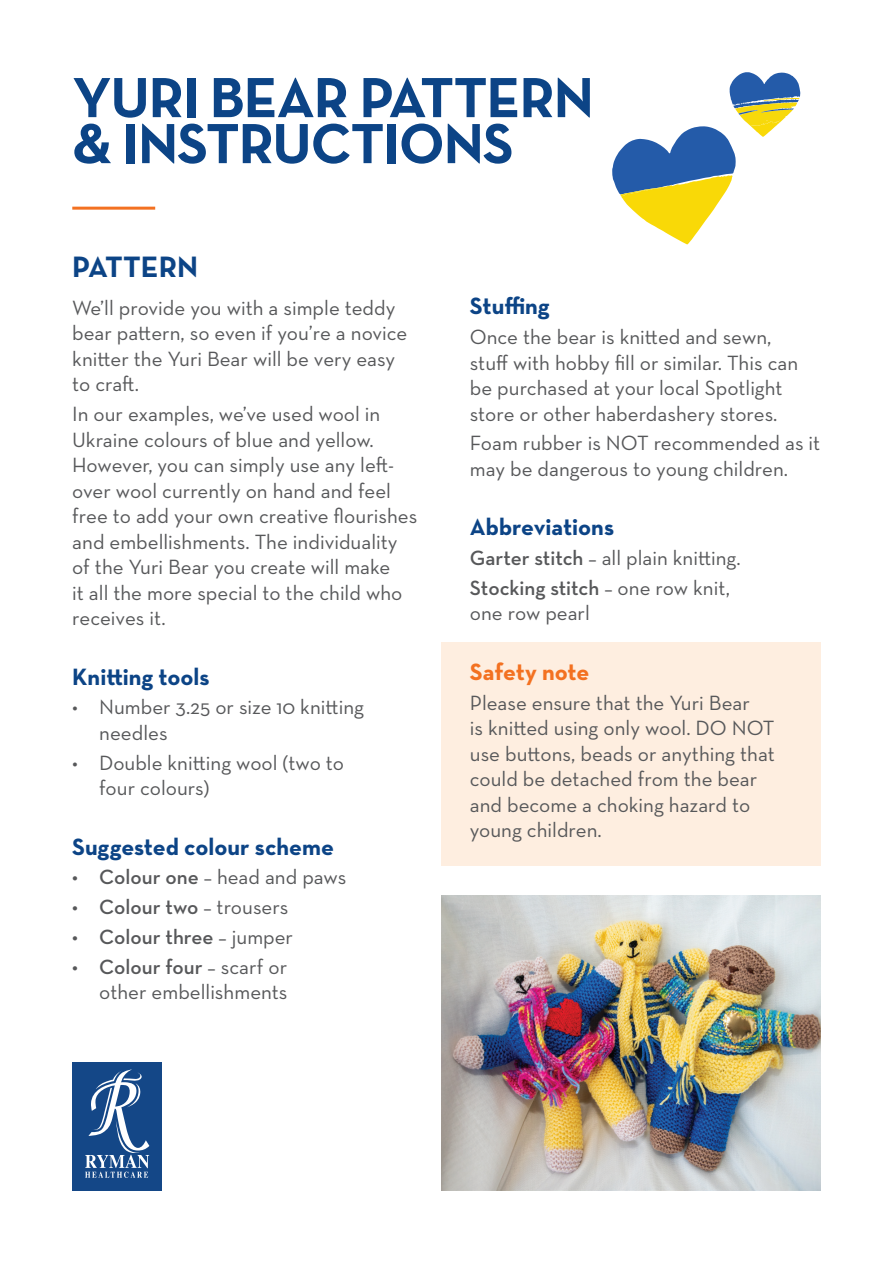
<style>
.page{position:relative;width:893px;height:1263px;background:#fff}
.page>*{position:absolute;margin:0;border:0;box-sizing:border-box;transform-origin:0 0}
.t1{font:700 57.45px/46px "Neutraface Text";letter-spacing:-.02em;color:#0c4486}
.t2{font:700 30px "Neutraface Text";color:#0c4486}
.t3{font:700 24px "Neutraface Text";color:#0c4486}
.t4{font:700 24px "Neutraface Text";letter-spacing:-.005em;color:#f37121}
.t5{font:21px/25.5px "Neutraface Text";color:#57585a}
.t6{font:600 21px "Neutraface Text";color:#57585a}
.s1{font-weight:600}
.s2{font-weight:400}
</style>
<div class="page">
<img style="left:441px;top:895px;width:380px;height:296px">
<div style="left:441px;top:643px;width:380px;height:223px;background:#feeee0"></div>
<div style="left:72px;top:1062px;width:90px;height:129px;background:#144787"></div>
<svg style="left:85px;top:1069px;width:64px;height:109px"></svg>
<svg style="left:612px;top:72px;width:188px;height:173px"></svg>
<hr style="left:72px;top:207px;width:83px;height:3px;background:#f37121">
<h1 class="t1" style="left:72px;top:74px;width:523px">YURI BEAR PATTERN &amp; INSTRUCTIONS</h1>
<h2 class="t2" style="left:72px;top:247px;width:127px">PATTERN</h2>
<p class="t5" style="left:72px;top:295px;width:337px">We’ll provide you with a simple teddy bear pattern, so even if you’re a novice knitter the Yuri Bear will be very easy to craft.</p>
<p class="t5" style="left:72px;top:401px;width:347px">In our examples, we’ve used wool in Ukraine colours of blue and yellow.<br>However, you can simply use any left&shy;over wool currently on hand and feel free to add your own creative flourishes and embellishments. The individuality of the Yuri Bear you create will make<br>it all the more special to the child who receives it.</p>
<p class="t3" style="left:72px;top:661px;width:139px">Knitting tools</p>
<p class="t5" style="left:99px;top:694px;width:266px;text-indent:-27px">• Number 3.25 or size 10 knitting needles</p>
<p class="t5" style="left:99px;top:749px;width:246px;text-indent:-27px">• Double knitting wool (two to four colours)</p>
<p class="t3" style="left:72px;top:831px;width:263px">Suggested colour scheme</p>
<p class="t5" style="left:72px;top:864px;width:276px"><span class="s1">• Colour one</span> – head and paws</p>
<p class="t6" style="left:72px;top:894px;width:218px">• Colour two <span class="s2">– trousers</span></p>
<p class="t6" style="left:72px;top:924px;width:222px">• Colour three <span class="s2">– jumper</span></p>
<p class="t5" style="left:72px;top:953px;width:217px;text-align:right"><span class="s1">• Colour four</span> – scarf or other embellishments</p>
<p class="t3" style="left:470px;top:291px;width:81px">Stuffing</p>
<p class="t5" style="left:470px;top:324px;width:330px">Once the bear is knitted and sewn, stuff with hobby fill or similar. This can be purchased at your local Spotlight store or other haberdashery stores.</p>
<p class="t5" style="left:470px;top:430px;width:352px">Foam rubber is NOT recommended as it may be dangerous to young children.</p>
<p class="t3" style="left:470px;top:512px;width:146px">Abbreviations</p>
<p class="t5" style="left:470px;top:543px;width:272px;line-height:29.7px"><span class="s1">Garter stitch</span> – all plain knitting.<br><span class="s1">Stocking stitch</span> – one row knit,</p>
<p class="t5" style="left:470px;top:600px;width:121px">one row pearl</p>
<p class="t4" style="left:470px;top:656px;width:121px">Safety note</p>
<p class="t5" style="left:470px;top:689px;width:306px">Please ensure that the Yuri Bear<br>is knitted using only wool. DO NOT use buttons, beads or anything that could be detached from the bear and become a choking hazard to young children.</p>
</div>
